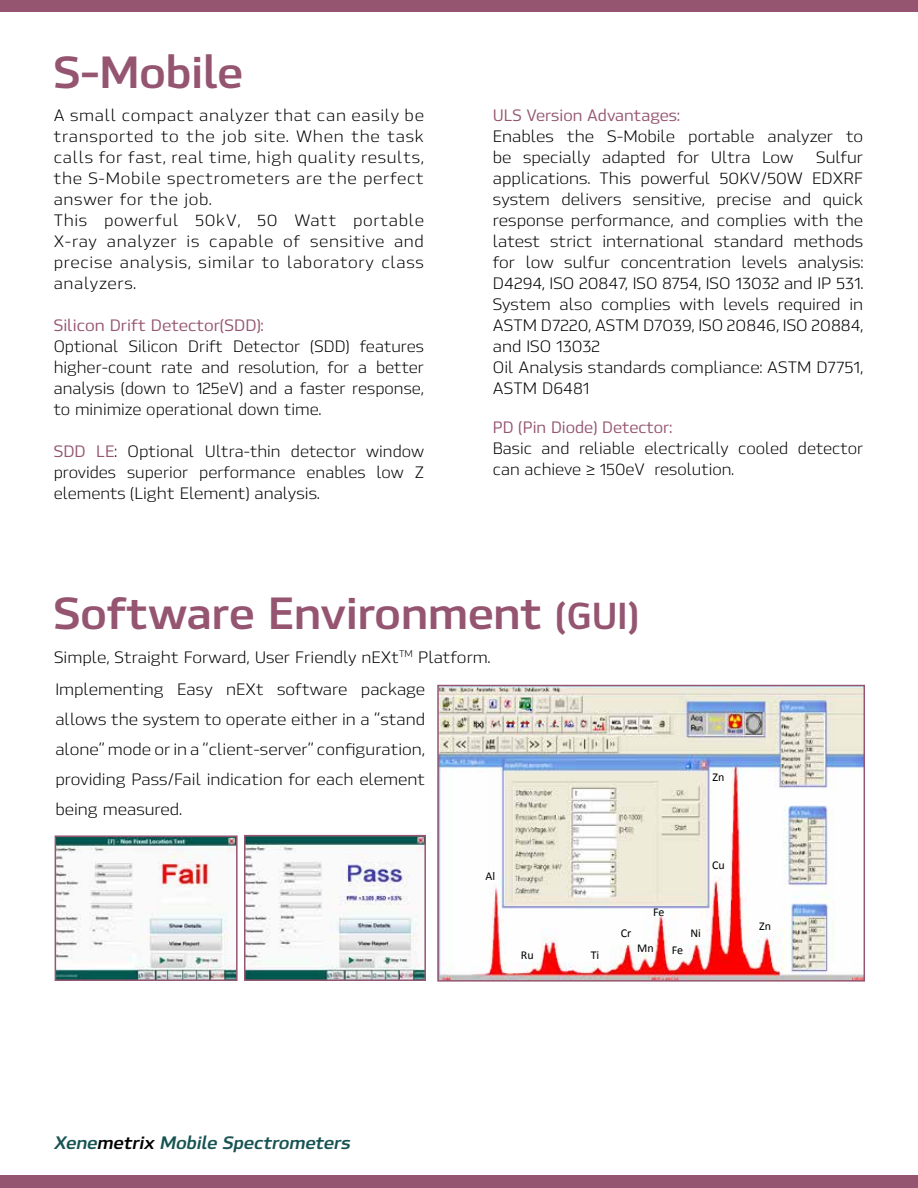
<style>
.page{position:relative;width:918px;height:1188px;background:#fff}
.page>*{position:absolute;margin:0;border:0;box-sizing:border-box;transform-origin:0 0}
.t1{font:700 45px "Hackman";color:#955571}
.t2{font:italic 700 18px "Hackman";color:#175352}
.t3{font:16.5px/21px "Hackman";color:#000;text-align:justify}
.t4{font:16.5px/21px "Hackman";letter-spacing:.04em;color:#000}
.t5{font:500 16.5px "Hackman";color:#955571}
.t6{font:12px "Calibri";color:#000}
.s1{font-weight:500;color:#955571}
.s2{font-size:37.5px}
.s3{color:#000}
</style>
<div class="page">
<img style="left:440px;top:688px;width:422px;height:291px">
<div style="left:437px;top:685px;width:428px;height:297px;border:2px solid #955571"></div>
<img style="left:58px;top:838px;width:177px;height:140px">
<div style="left:55px;top:835px;width:183px;height:146px;border:2px solid #955571"></div>
<img style="left:247px;top:838px;width:176px;height:140px">
<div style="left:244px;top:835px;width:182px;height:146px;border:2px solid #955571"></div>
<div style="left:0;top:0;width:918px;height:12px;background:#955571"></div>
<div style="left:0;top:1175px;width:918px;height:13px;background:#955571"></div>
<h1 class="t1" style="left:54px;top:38px;width:191px">S-Mobile</h1>
<p class="t4" style="left:54px;top:104px;width:372px">A small compact analyzer that can easily be transported to the job site. When the task calls for fast, real time, high quality results, the S-Mobile spectrometers are the perfect answer for the job.<br>This powerful 50kV, 50 Watt portable X-ray analyzer is capable of sensitive and precise analysis, similar to laboratory class analyzers.</p>
<p class="t5" style="left:54px;top:314px;width:211px">Silicon Drift Detector(SDD):</p>
<p class="t3" style="left:54px;top:335px;width:372px">Optional Silicon Drift Detector (SDD) features higher-count rate and resolution, for a better analysis (down to 125eV) and a faster response, to minimize operational down time.</p>
<p class="t3" style="left:54px;top:440px;width:372px"><span class="s1">SDD LE</span>: Optional Ultra-thin detector window provides superior performance enables low Z elements (Light Element) analysis.</p>
<p class="t5" style="left:493px;top:104px;width:188px">ULS Version Advantages:</p>
<p class="t3" style="left:493px;top:125px;width:372px">Enables the S-Mobile portable analyzer to be specially adapted for Ultra Low</p>
<p class="t3" style="left:493px;top:146px;width:372px;text-align:left;text-indent:323px">Sulfur applications. This powerful 50KV/50W EDXRF system delivers sensitive, precise and quick response performance, and complies with the latest strict international standard methods for low sulfur concentration levels analysis:<br>D4294, ISO 20847, ISO 8754, ISO 13032 and IP 531.<br>System also complies with levels required in ASTM D7220, ASTM D7039, ISO 20846, ISO 20884, and ISO 13032<br>Oil Analysis standards compliance: ASTM D7751, ASTM D6481</p>
<p class="t5" style="left:493px;top:416px;width:181px">PD (Pin Diode) Detector:</p>
<p class="t3" style="left:493px;top:437px;width:372px">Basic and reliable electrically cooled detector can achieve ≥ 150eV resolution.</p>
<h1 class="t1" style="left:54px;top:579px;width:586px">Software Environment <span class="s2">(GUI)</span></h1>
<p class="t3" style="left:54px;top:646px;width:438px">Simple, Straight Forward, User Friendly nEXt<sup>TM</sup> Platform.</p>
<p class="t3" style="left:55px;top:673px;width:371px;line-height:30px">Implementing Easy nEXt software package allows the system to operate either in a “stand alone” mode or in a “client-server” configuration, providing Pass/Fail indication for each element being measured.</p>
<p class="t6" style="left:712px;top:769px;width:13px">Zn</p>
<p class="t6" style="left:485px;top:868px;width:11px">Al</p>
<p class="t6" style="left:521px;top:948px;width:14px">Ru</p>
<p class="t6" style="left:591px;top:948px;width:10px">Ti</p>
<p class="t6" style="left:712px;top:858px;width:14px">Cu</p>
<p class="t6" style="left:621px;top:926px;width:12px">Cr</p>
<p class="t6" style="left:653px;top:904px;width:13px">Fe</p>
<p class="t6" style="left:637px;top:940px;width:18px">Mn</p>
<p class="t6" style="left:672px;top:942px;width:13px">Fe</p>
<p class="t6" style="left:690px;top:926px;width:12px">Ni</p>
<p class="t6" style="left:759px;top:919px;width:13px">Zn</p>
<p class="t2" style="left:54px;top:1129px;width:302px">Xene<span class="s3">metrix</span> Mobile Spectrometers</p>
</div>
